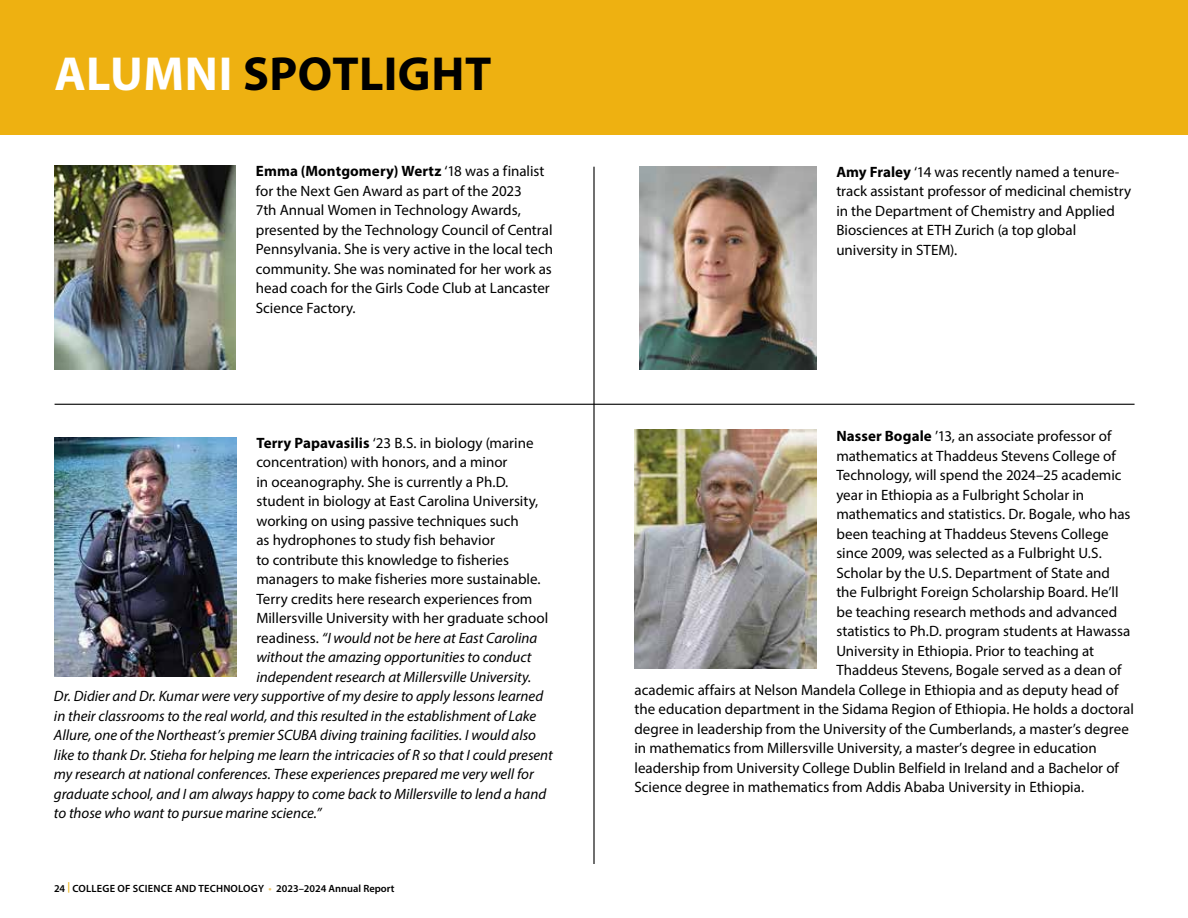
<style>
.page{position:relative;width:1188px;height:918px;background:#fff}
.page>*{position:absolute;margin:0;border:0;box-sizing:border-box;transform-origin:0 0}
.t1{font:700 48px "Myriad Pro";letter-spacing:.01em;color:#000}
.t2{font:15px/19.5px "Myriad Pro";color:#000}
.t3{font:italic 15px "Myriad Pro";color:#000}
.t4{font:600 10.5px "Myriad Pro";letter-spacing:.02em;color:#000}
.s1{color:#fff}
.s2{font-weight:700}
.s3{font-style:normal}
.s4{color:#eeb111}
.s5{color:#f4c86b}
</style>
<div class="page">
<div style="left:0;top:0;width:1188px;height:135px;background:#eeb111"></div>
<hr style="left:593px;top:167px;width:2px;height:697px;background:#000">
<hr style="left:55px;top:404px;width:1080px;height:1px;background:#000">
<img style="left:54px;top:165px;width:182px;height:204px">
<div style="left:634px;top:167px;width:182px;height:202px;background:linear-gradient(to bottom,#fff,#fff)"></div>
<img style="left:640px;top:167px;width:176px;height:202px">
<img style="left:55px;top:438px;width:181px;height:238px">
<img style="left:634px;top:430px;width:182px;height:238px">
<h1 class="t1" style="left:54px;top:43px;width:438px"><span class="s1">ALUMNI</span> SPOTLIGHT</h1>
<p class="t2" style="left:256px;top:161px;width:299px"><span class="s2">Emma (Montgomery) Wertz</span> ‘18 was a finalist for the Next Gen Award as part of the 2023<br>7th Annual Women in Technology Awards, presented by the Technology Council of Central Pennsylvania. She is very active in the local tech community. She was nominated for her work as head coach for the Girls Code Club at Lancaster Science Factory.</p>
<p class="t2" style="left:256px;top:433px;width:279px"><span class="s2">Terry Papavasilis</span> ‘23 B.S. in biology (marine</p>
<p class="t2" style="left:256px;top:452px;width:253px">concentration) with honors, and a minor</p>
<p class="t2" style="left:256px;top:472px;width:253px">in oceanography. She is currently a Ph.D.</p>
<p class="t2" style="left:256px;top:491px;width:283px">student in biology at East Carolina University,</p>
<p class="t2" style="left:256px;top:511px;width:264px">working on using passive techniques such</p>
<p class="t2" style="left:256px;top:530px;width:240px">as hydrophones to study fish behavior</p>
<p class="t2" style="left:256px;top:550px;width:254px">to contribute this knowledge to fisheries</p>
<p class="t2" style="left:256px;top:569px;width:286px">managers to make fisheries more sustainable.</p>
<p class="t2" style="left:256px;top:589px;width:278px">Terry credits here research experiences from</p>
<p class="t2" style="left:256px;top:608px;width:293px">Millersville University with her graduate school</p>
<p class="t3" style="left:256px;top:628px;width:282px"><span class="s3">readiness.</span> “I would not be here at East Carolina</p>
<p class="t3" style="left:256px;top:648px;width:277px">without the amazing opportunities to conduct</p>
<p class="t3" style="left:256px;top:667px;width:276px">independent research at Millersville University.</p>
<p class="t3" style="left:54px;top:687px;width:491px">Dr. Didier and Dr. Kumar were very supportive of my desire to apply lessons learned</p>
<p class="t3" style="left:54px;top:706px;width:484px">in their classrooms to the real world, and this resulted in the establishment of Lake</p>
<p class="t3" style="left:54px;top:726px;width:484px">Allure, one of the Northeast’s premier SCUBA diving training facilities. I would also</p>
<p class="t3" style="left:54px;top:745px;width:500px">like to thank Dr. Stieha for helping me learn the intricacies of R so that I could present</p>
<p class="t3" style="left:54px;top:765px;width:481px">my research at national conferences. These experiences prepared me very well for</p>
<p class="t3" style="left:54px;top:784px;width:494px">graduate school, and I am always happy to come back to Millersville to lend a hand</p>
<p class="t3" style="left:54px;top:804px;width:269px">to those who want to pursue marine science.”</p>
<p class="t4" style="left:54px;top:881px;width:342px">24 <span class="s4">|</span> COLLEGE OF SCIENCE AND TECHNOLOGY <span class="s5">•</span> 2023–2024 Annual Report</p>
<p class="t2" style="left:836px;top:162px;width:296px"><span class="s2">Amy Fraley</span> ‘14 was recently named a tenure&shy;track assistant professor of medicinal chemistry in the Department of Chemistry and Applied Biosciences at ETH Zurich (a top global university in STEM).</p>
<p class="t2" style="left:836px;top:426px;width:277px"><span class="s2">Nasser Bogale</span> ’13, an associate professor of</p>
<p class="t2" style="left:836px;top:446px;width:281px">mathematics at Thaddeus Stevens College of</p>
<p class="t2" style="left:836px;top:465px;width:287px">Technology, will spend the 2024–25 academic</p>
<p class="t2" style="left:836px;top:485px;width:249px">year in Ethiopia as a Fulbright Scholar in</p>
<p class="t2" style="left:836px;top:504px;width:296px">mathematics and statistics. Dr. Bogale, who has</p>
<p class="t2" style="left:836px;top:524px;width:274px">been teaching at Thaddeus Stevens College</p>
<p class="t2" style="left:836px;top:543px;width:267px">since 2009, was selected as a Fulbright U.S.</p>
<p class="t2" style="left:836px;top:563px;width:275px">Scholar by the U.S. Department of State and</p>
<p class="t2" style="left:836px;top:582px;width:284px">the Fulbright Foreign Scholarship Board. He’ll</p>
<p class="t2" style="left:836px;top:602px;width:282px">be teaching research methods and advanced</p>
<p class="t2" style="left:836px;top:621px;width:296px">statistics to Ph.D. program students at Hawassa</p>
<p class="t2" style="left:836px;top:641px;width:259px">University in Ethiopia. Prior to teaching at</p>
<p class="t2" style="left:836px;top:660px;width:287px">Thaddeus Stevens, Bogale served as a dean of</p>
<p class="t2" style="left:634px;top:680px;width:486px">academic affairs at Nelson Mandela College in Ethiopia and as deputy head of</p>
<p class="t2" style="left:634px;top:699px;width:501px">the education department in the Sidama Region of Ethiopia. He holds a doctoral</p>
<p class="t2" style="left:634px;top:719px;width:496px">degree in leadership from the University of the Cumberlands, a master’s degree</p>
<p class="t2" style="left:634px;top:738px;width:464px">in mathematics from Millersville University, a master’s degree in education</p>
<p class="t2" style="left:634px;top:758px;width:486px">leadership from University College Dublin Belfield in Ireland and a Bachelor of</p>
<p class="t2" style="left:634px;top:777px;width:451px">Science degree in mathematics from Addis Ababa University in Ethiopia.</p>
</div>
